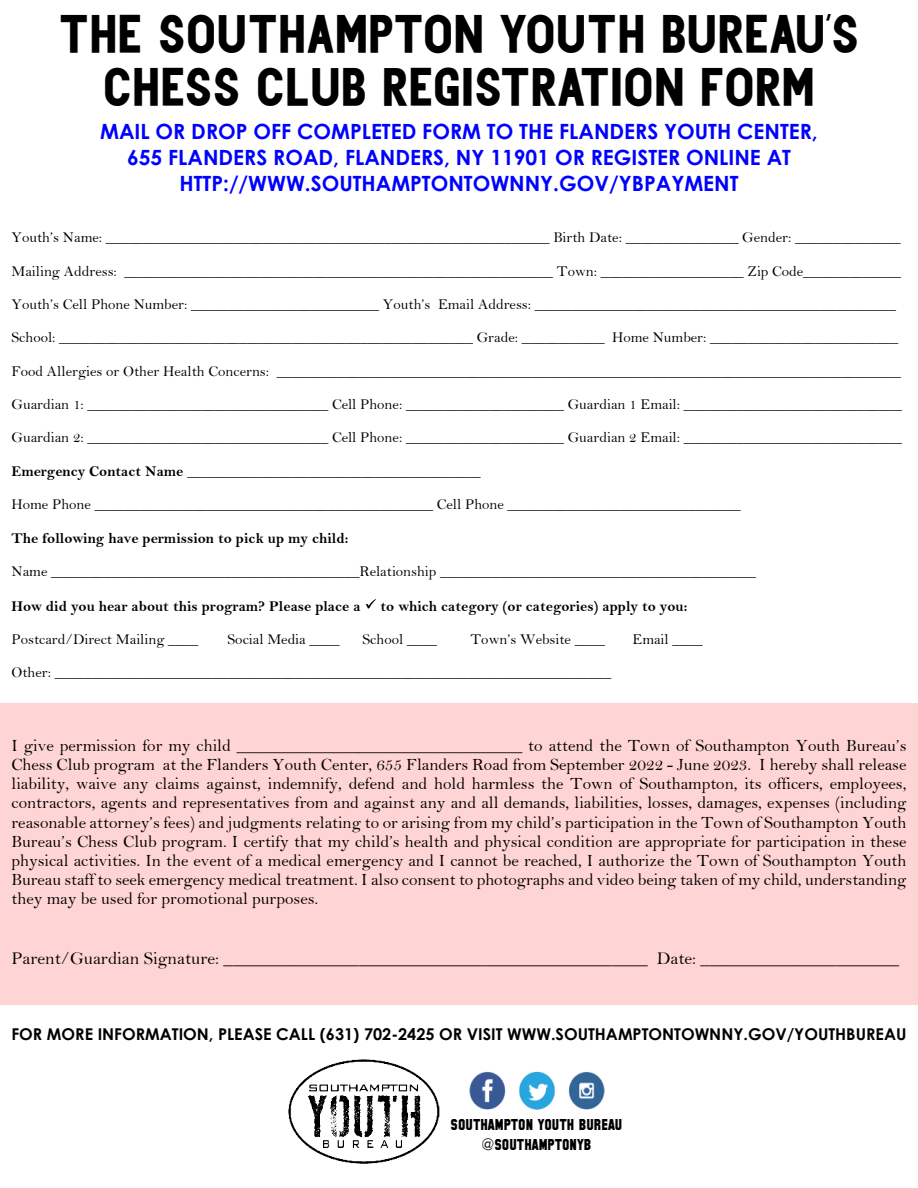
<style>
.page{position:relative;width:918px;height:1188px;background:#fff}
.page>*{position:absolute;margin:0;border:0;box-sizing:border-box;transform-origin:0 0}
.t1{font:48.15px/52.8px "Centie Sans";color:#000;text-align:center}
.t2{font:700 21px/25.8px "Century Gothic";color:#00f;text-align:center}
.t3{font:18px "Bell";color:#000}
.t4{font:17.25px/19.2px "Bell";color:#000;text-align:justify}
.t5{font:700 16.2px "Century Gothic";color:#000}
.t6{font:15.6px/19.6px "SF Collegiate Solid";color:#000;text-align:center;scale:.95 1}
.t7{font:15px "Bell";color:#000}
.t8{font:15px "Bell MT Bold";color:#000}
.s1{font-family:"Bell MT Bold"}
.s2{font-family:"Century Gothic"}
</style>
<div class="page">
<div style="left:0;top:703px;width:918px;height:302px;background:#ffd4d4"></div>
<svg style="left:366px;top:599px;width:10px;height:10px"></svg>
<img style="left:289px;top:1059px;width:150px;height:105px">
<img style="left:469px;top:1071px;width:136px;height:39px">
<h1 class="t1" style="left:59px;top:12px;width:802px">THE SOUTHAMPTON YOUTH BUREAU’S<br>CHESS CLUB REGISTRATION FORM</h1>
<h2 class="t2" style="left:100px;top:121px;width:719px">MAIL OR DROP OFF COMPLETED FORM TO THE FLANDERS YOUTH CENTER,<br>655 FLANDERS ROAD, FLANDERS, NY 11901 OR REGISTER ONLINE AT<br>HTTP://WWW.SOUTHAMPTONTOWNNY.GOV/YBPAYMENT</h2>
<p class="t7" style="left:12px;top:232px;width:890px">Youth’s Name: ___________________________________________________________ Birth Date: _______________ Gender: ______________</p>
<p class="t7" style="left:12px;top:265px;width:891px">Mailing Address: _________________________________________________________ Town: ___________________ Zip Code_____________</p>
<p class="t7" style="left:12px;top:299px;width:886px">Youth’s Cell Phone Number: _________________________ Youth’s Email Address: ________________________________________________</p>
<p class="t7" style="left:12px;top:332px;width:888px">School: _______________________________________________________ Grade: ___________ Home Number: _________________________</p>
<p class="t7" style="left:12px;top:366px;width:891px">Food Allergies or Other Health Concerns: ___________________________________________________________________________________</p>
<p class="t7" style="left:12px;top:399px;width:892px">Guardian 1: ________________________________ Cell Phone: _____________________ Guardian 1 Email: _____________________________</p>
<p class="t7" style="left:12px;top:432px;width:892px">Guardian 2: ________________________________ Cell Phone: _____________________ Guardian 2 Email: _____________________________</p>
<p class="t7" style="left:12px;top:466px;width:471px"><span class="s1">Emergency Contact Name __</span>_____________________________________</p>
<p class="t7" style="left:12px;top:499px;width:731px">Home Phone _____________________________________________ Cell Phone _______________________________</p>
<p class="t8" style="left:12px;top:533px;width:338px">The following have permission to pick up my child:</p>
<p class="t7" style="left:12px;top:566px;width:746px">Name _________________________________________Relationship __________________________________________</p>
<p class="t8" style="left:12px;top:601px;width:351px">How did you hear about this program? Please place a</p>
<p class="t8" style="left:380px;top:601px;width:308px">to which category (or categories) apply to you:</p>
<p class="t7" style="left:12px;top:634px;width:188px">Postcard/Direct Mailing ____</p>
<p class="t7" style="left:228px;top:634px;width:114px">Social Media ____</p>
<p class="t7" style="left:363px;top:634px;width:76px">School ____</p>
<p class="t7" style="left:471px;top:634px;width:136px">Town’s Website ____</p>
<p class="t7" style="left:633px;top:634px;width:72px">Email ____</p>
<p class="t7" style="left:12px;top:667px;width:601px">Other: __________________________________________________________________________</p>
<p class="t4" style="left:12px;top:738px;width:897px">I give permission for my child _________________________________ to attend the Town of Southampton Youth Bureau’s Chess Club program at the Flanders Youth Center, 655 Flanders Road from September 2022 - June 2023. I hereby shall release liability, waive any claims against, indemnify, defend and hold harmless the Town of Southampton, its officers, employees, contractors, agents and representatives from and against any and all demands, liabilities, losses, damages, expenses (including reasonable attorney’s fees) and judgments relating to or arising from my child’s participation in the Town of Southampton Youth Bureau’s Chess Club program. I certify that my child’s health and physical condition are appropriate for participation in these physical activities. In the event of a medical emergency and I cannot be reached, I authorize the Town of Southampton Youth Bureau staff to seek emergency medical treatment. I also consent to photographs and video being taken of my child, understanding they may be used for promotional purposes.</p>
<p class="t3" style="left:12px;top:952px;width:889px">Parent/Guardian Signature: _______________________________________________ Date: ______________________</p>
<p class="t5" style="left:11px;top:1028px;width:897px">FOR MORE INFORMATION, PLEASE CALL (631) 702-2425 OR VISIT WWW.SOUTHAMPTONTOWNNY.GOV/YOUTHBUREAU</p>
<p class="t6" style="left:451px;top:1115px;width:182px">SOUTHAMPTON YOUTH BUREAU <span class="s2">@</span>SOUTHAMPTONYB</p>
</div>
